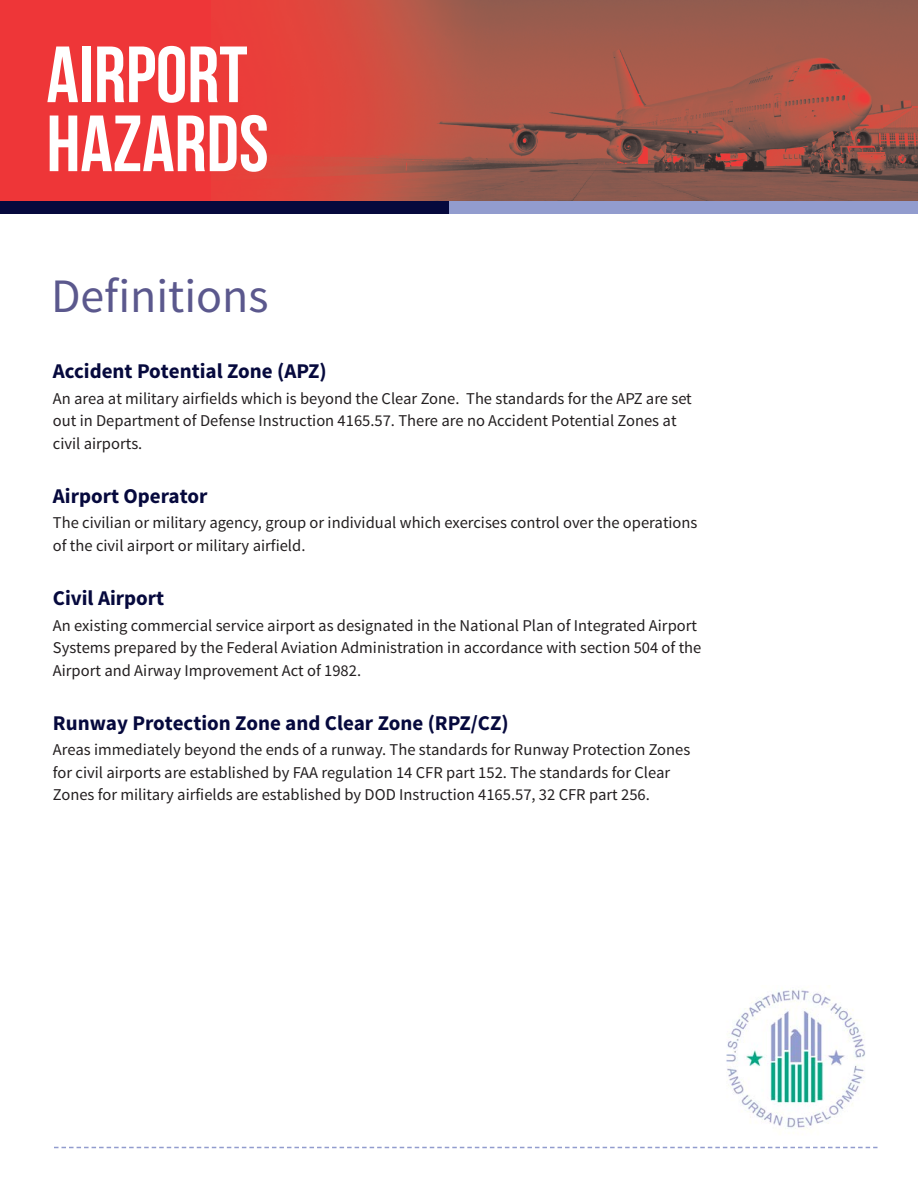
<style>
.page{position:relative;width:918px;height:1188px;background:#fff}
.page>*{position:absolute;margin:0;border:0;box-sizing:border-box;transform-origin:0 0}
.t1{font:700 79.5px/69px "Bebas Neue";color:#fff}
.t2{font:48px "Source Sans Pro";color:#5b588d}
.t3{font:700 21px "Source Sans Pro";color:#06093d}
.t4{font:16.5px/22.5px "Source Sans Pro";color:#231f20}
</style>
<div class="page">
<svg style="left:54px;top:1147px;width:824px;height:1px"></svg>
<div style="left:0;top:177px;width:918px;height:37px;background:#06093d"></div>
<div style="left:0;top:0;width:918px;height:201px;background:#ee3638"></div>
<div style="left:449px;top:177px;width:469px;height:37px;background:#929cce"></div>
<img style="left:228px;top:0;width:690px;height:201px">
<img style="left:726px;top:985px;width:139px;height:144px">
<h1 class="t1" style="left:46px;top:39px;width:224px">AIRPORT<br>HAZARDS</h1>
<h3 class="t2" style="left:51px;top:266px;width:219px">Definitions</h3>
<h4 class="t3" style="left:53px;top:357px;width:275px">Accident Potential Zone (APZ)</h4>
<p class="t4" style="left:53px;top:387px;width:641px">An area at military airfields which is beyond the Clear Zone. The standards for the APZ are set out in Department of Defense Instruction 4165.57. There are no Accident Potential Zones at civil airports.</p>
<h4 class="t3" style="left:53px;top:482px;width:156px">Airport Operator</h4>
<p class="t4" style="left:53px;top:512px;width:646px">The civilian or military agency, group or individual which exercises control over the operations of the civil airport or military airfield.</p>
<h4 class="t3" style="left:53px;top:584px;width:113px">Civil Airport</h4>
<p class="t4" style="left:53px;top:614px;width:650px">An existing commercial service airport as designated in the National Plan of Integrated Airport<br>Systems prepared by the Federal Aviation Administration in accordance with section 504 of the<br>Airport and Airway Improvement Act of 1982.</p>
<h4 class="t3" style="left:53px;top:709px;width:457px">Runway Protection Zone and Clear Zone (RPZ/CZ)</h4>
<p class="t4" style="left:53px;top:739px;width:639px">Areas immediately beyond the ends of a runway. The standards for Runway Protection Zones for civil airports are established by FAA regulation 14 CFR part 152. The standards for Clear<br>Zones for military airfields are established by DOD Instruction 4165.57, 32 CFR part 256.</p>
</div>
